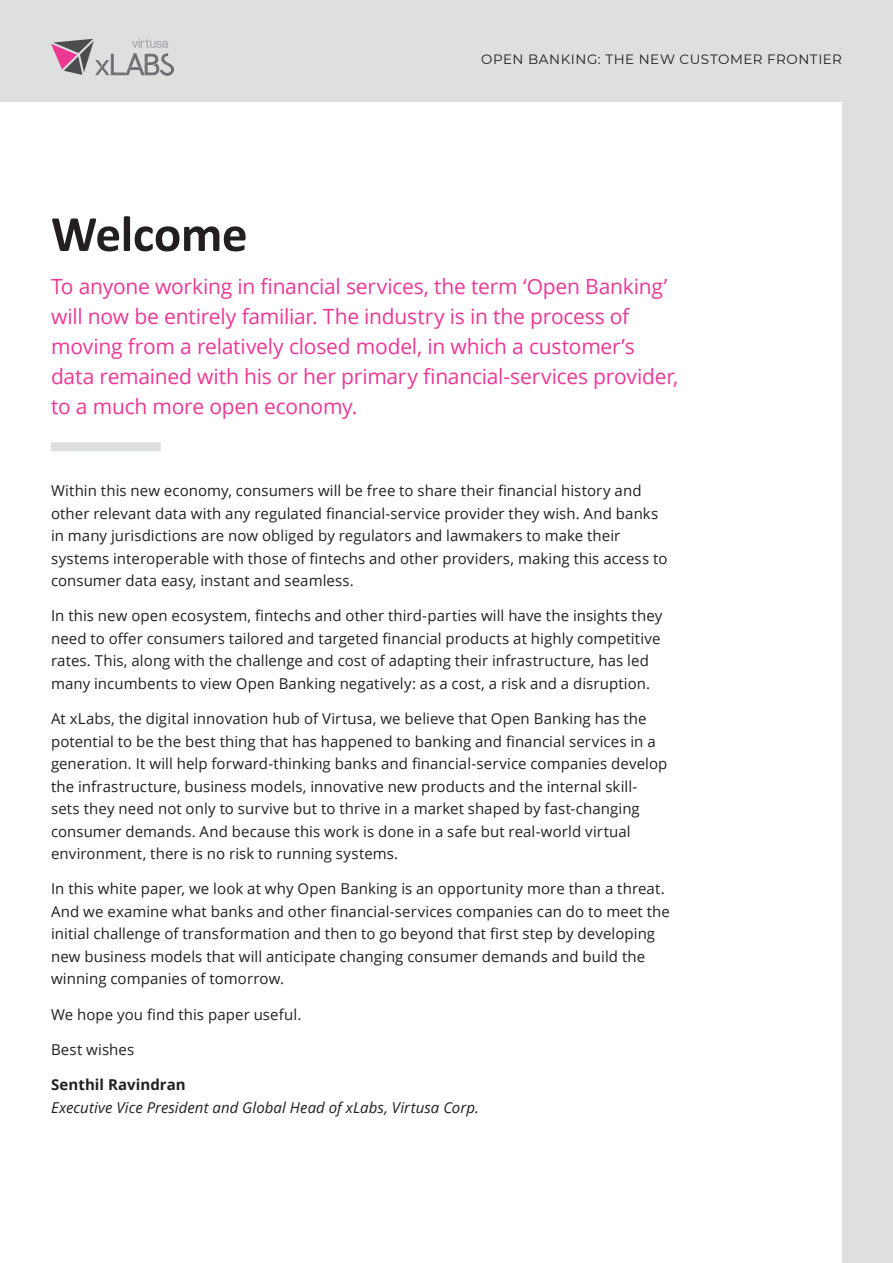
<style>
.page{position:relative;width:893px;height:1263px;background:#dedfdf}
.page>*{position:absolute;margin:0;border:0;box-sizing:border-box;transform-origin:0 0}
.t1{font:700 51px "Calibri";letter-spacing:-.01em;color:#231f20}
.t2{font:21px/30px "Open Sans";letter-spacing:-.01em;color:#ed3896}
.t3{font:15px/22.5px "Open Sans";letter-spacing:.005em;color:#231f20}
.t4{font:italic 15px "Open Sans";letter-spacing:.005em;color:#231f20}
.t5{font:700 15px "Open Sans";color:#231f20}
.t6{font:13.5px "Montserrat";letter-spacing:.035em;color:#1b2023}
</style>
<div class="page">
<div style="left:0;top:102px;width:842px;height:1161px;background:#fff"></div>
<div style="left:51px;top:442px;width:110px;height:9px;background:#dedfdf"></div>
<svg style="left:51px;top:39px;width:123px;height:36px"></svg>
<p class="t6" style="left:481px;top:50px;width:362px">OPEN BANKING: THE NEW CUSTOMER FRONTIER</p>
<h1 class="t1" style="left:51px;top:198px;width:198px">Welcome</h1>
<p class="t2" style="left:51px;top:270px;width:629px">To anyone working in financial services, the term ‘Open Banking’ will now be entirely familiar. The industry is in the process of moving from a relatively closed model, in which a customer’s data remained with his or her primary financial-services provider, to a much more open economy.</p>
<p class="t3" style="left:51px;top:479px;width:618px">Within this new economy, consumers will be free to share their financial history and other relevant data with any regulated financial-service provider they wish. And banks in many jurisdictions are now obliged by regulators and lawmakers to make their systems interoperable with those of fintechs and other providers, making this access to consumer data easy, instant and seamless.</p>
<p class="t3" style="left:51px;top:604px;width:613px">In this new open ecosystem, fintechs and other third-parties will have the insights they need to offer consumers tailored and targeted financial products at highly competitive rates. This, along with the challenge and cost of adapting their infrastructure, has led many incumbents to view Open Banking negatively: as a cost, a risk and a disruption.</p>
<p class="t3" style="left:51px;top:707px;width:618px">At xLabs, the digital innovation hub of Virtusa, we believe that Open Banking has the potential to be the best thing that has happened to banking and financial services in a generation. It will help forward-thinking banks and financial-service companies develop the infrastructure, business models, innovative new products and the internal skill&shy;sets they need not only to survive but to thrive in a market shaped by fast-changing consumer demands. And because this work is done in a safe but real-world virtual environment, there is no risk to running systems.</p>
<p class="t3" style="left:51px;top:877px;width:620px">In this white paper, we look at why Open Banking is an opportunity more than a threat.<br>And we examine what banks and other financial-services companies can do to meet the initial challenge of transformation and then to go beyond that first step by developing new business models that will anticipate changing consumer demands and build the winning companies of tomorrow.</p>
<p class="t3" style="left:51px;top:1003px;width:252px">We hope you find this paper useful.</p>
<p class="t3" style="left:51px;top:1038px;width:85px">Best wishes</p>
<p class="t5" style="left:51px;top:1074px;width:136px">Senthil Ravindran</p>
<p class="t4" style="left:51px;top:1097px;width:429px">Executive Vice President and Global Head of xLabs, Virtusa Corp.</p>
</div>
